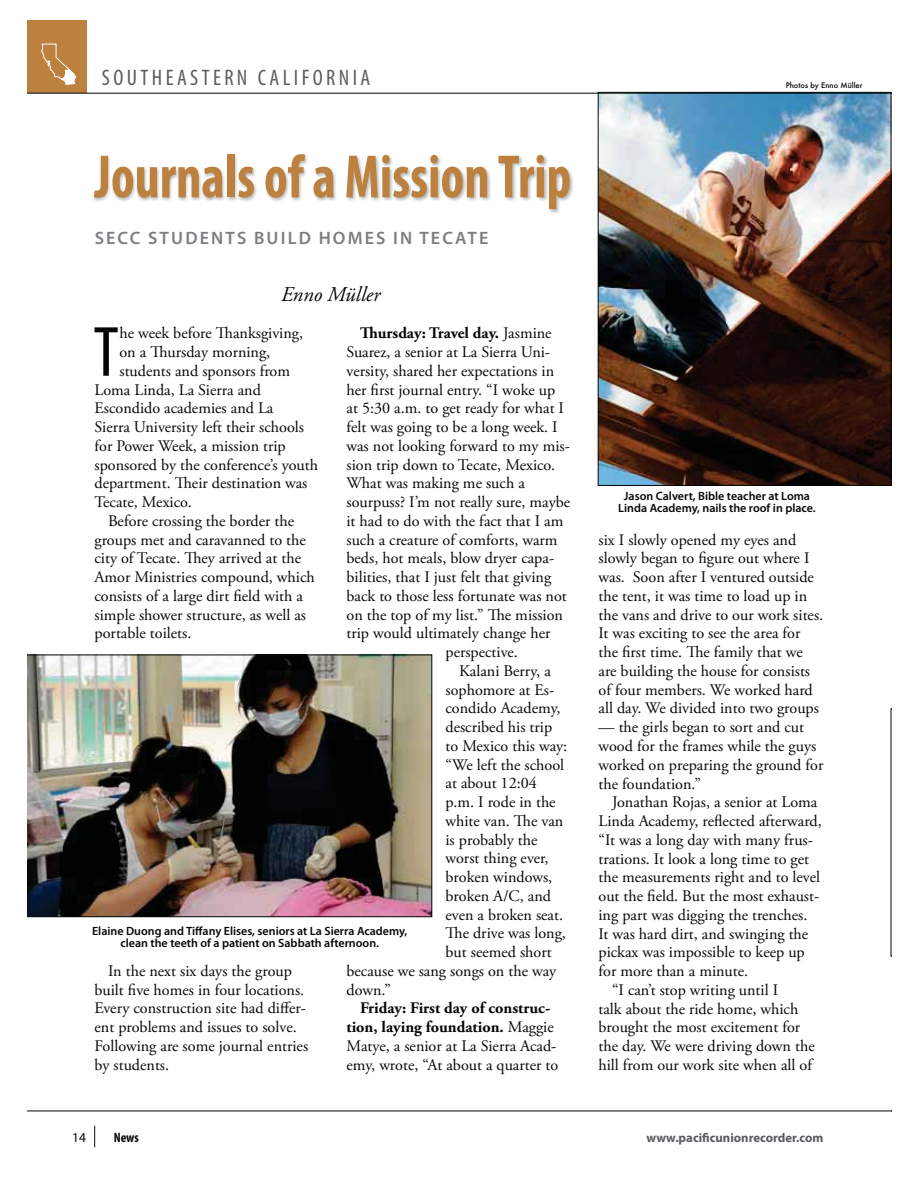
<style>
.page{position:relative;width:918px;height:1188px;background:#fff}
.page>*{position:absolute;margin:0;border:0;box-sizing:border-box;transform-origin:0 0}
.t1{font:condensed 71.7px "Myriad Pro";color:#030806}
.t2{font:700 condensed 61.5px "Myriad Pro";color:#bc803f;scale:.9 1}
.t3{font:condensed 22.5px "Myriad Pro";letter-spacing:.15em;color:#5b5d5f}
.t4{font:italic 21px "Adobe Garamond Pro";color:#030806}
.t5{font:600 18px "Myriad Pro";letter-spacing:.12em;color:#7c7e81}
.t6{font:16.2px/18.8px "Adobe Garamond Pro";color:#030806}
.t7{font:700 16.2px "Adobe Garamond Pro";color:#030806}
.t8{font:700 condensed 13.5px "Myriad Pro";color:#030806}
.t9{font:13.5px "Myriad Pro";color:#030806}
.t10{font:700 12.75px "Myriad Pro";color:#595c5f}
.t11{font:600 12px/12px "Myriad Pro";color:#030806;text-align:center}
.t12{font:500 7.5px "Futura";color:#030806}
.s1{font-weight:400}
</style>
<div class="page">
<div style="left:27px;top:20px;width:59px;height:73px;background:#bc803f"></div>
<svg style="left:41px;top:44px;width:35px;height:41px"></svg>
<img style="left:93px;top:155px;width:480px;height:58px">
<img style="left:27px;top:655px;width:405px;height:262px">
<img style="left:598px;top:92px;width:293px;height:865px">
<hr style="left:27px;top:93px;width:864px;height:1px;background:#030806">
<hr style="left:27px;top:1111px;width:864px;height:1px;background:#030806">
<svg style="left:94px;top:1126px;width:1px;height:21px"></svg>
<p class="t3" style="left:102px;top:69px;width:270px">SOUTHEASTERN CALIFORNIA</p>
<p class="t2" style="left:95px;top:153px;width:531px">Journals of a Mission Trip</p>
<p class="t5" style="left:95px;top:231px;width:395px">SECC STUDENTS BUILD HOMES IN TECATE</p>
<p class="t4" style="left:281px;top:286px;width:101px">Enno Müller</p>
<p class="t1" style="left:93px;top:324px;width:27px">T</p>
<p class="t6" style="left:119px;top:325px;width:185px">he week before Thanksgiving,</p>
<p class="t7" style="left:360px;top:327px;width:193px">Thursday: Travel day. <span class="s1">Jasmine</span></p>
<p class="t6" style="left:347px;top:344px;width:205px">Suarez, a senior at La Sierra Uni-</p>
<p class="t6" style="left:347px;top:363px;width:209px">versity, shared her expectations in</p>
<p class="t6" style="left:347px;top:381px;width:210px">her first journal entry. “I woke up</p>
<p class="t6" style="left:347px;top:400px;width:219px">at 5:30 a.m. to get ready for what I</p>
<p class="t6" style="left:347px;top:419px;width:213px">felt was going to be a long week. I</p>
<p class="t6" style="left:347px;top:438px;width:225px">was not looking forward to my mis-</p>
<p class="t6" style="left:347px;top:456px;width:210px">sion trip down to Tecate, Mexico.</p>
<p class="t6" style="left:347px;top:475px;width:180px">What was making me such a</p>
<p class="t6" style="left:347px;top:494px;width:225px">sourpuss? I’m not really sure, maybe</p>
<p class="t6" style="left:347px;top:513px;width:218px">it had to do with the fact that I am</p>
<p class="t6" style="left:347px;top:531px;width:213px">such a creature of comforts, warm</p>
<p class="t6" style="left:347px;top:550px;width:209px">beds, hot meals, blow dryer capa-</p>
<p class="t6" style="left:347px;top:569px;width:206px">bilities, that I just felt that giving</p>
<p class="t6" style="left:347px;top:588px;width:222px">back to those less fortunate was not</p>
<p class="t6" style="left:347px;top:606px;width:218px">on the top of my list.” The mission</p>
<p class="t6" style="left:347px;top:625px;width:205px">trip would ultimately change her</p>
<p class="t6" style="left:446px;top:644px;width:74px">perspective.</p>
<p class="t6" style="left:459px;top:663px;width:93px">Kalani Berry, a</p>
<p class="t6" style="left:446px;top:681px;width:110px">sophomore at Es-</p>
<p class="t6" style="left:446px;top:700px;width:117px">condido Academy,</p>
<p class="t6" style="left:446px;top:719px;width:108px">described his trip</p>
<p class="t6" style="left:446px;top:738px;width:123px">to Mexico this way:</p>
<p class="t6" style="left:446px;top:756px;width:120px">“We left the school</p>
<p class="t6" style="left:446px;top:775px;width:93px">at about 12:04</p>
<p class="t6" style="left:446px;top:794px;width:112px">p.m. I rode in the</p>
<p class="t6" style="left:446px;top:813px;width:119px">white van. The van</p>
<p class="t6" style="left:446px;top:831px;width:94px">is probably the</p>
<p class="t6" style="left:446px;top:850px;width:105px">worst thing ever,</p>
<p class="t6" style="left:446px;top:869px;width:108px">broken windows,</p>
<p class="t6" style="left:446px;top:888px;width:107px">broken A/C, and</p>
<p class="t6" style="left:446px;top:906px;width:119px">even a broken seat.</p>
<p class="t6" style="left:446px;top:925px;width:122px">The drive was long,</p>
<p class="t6" style="left:446px;top:944px;width:108px">but seemed short</p>
<p class="t6" style="left:347px;top:963px;width:211px">because we sang songs on the way</p>
<p class="t6" style="left:347px;top:981px;width:46px">down.”</p>
<p class="t7" style="left:360px;top:1002px;width:192px">Friday: First day of construc-</p>
<p class="t7" style="left:347px;top:1020px;width:209px">tion, laying foundation. <span class="s1">Maggie</span></p>
<p class="t6" style="left:347px;top:1038px;width:211px">Matye, a senior at La Sierra Acad-</p>
<p class="t6" style="left:347px;top:1056px;width:213px">emy, wrote, “At about a quarter to</p>
<p class="t6" style="left:119px;top:344px;width:152px">on a Thursday morning,</p>
<p class="t6" style="left:119px;top:363px;width:172px">students and sponsors from</p>
<p class="t6" style="left:95px;top:381px;width:168px">Loma Linda, La Sierra and</p>
<p class="t6" style="left:95px;top:400px;width:180px">Escondido academies and La</p>
<p class="t6" style="left:95px;top:419px;width:211px">Sierra University left their schools</p>
<p class="t6" style="left:95px;top:438px;width:193px">for Power Week, a mission trip</p>
<p class="t6" style="left:95px;top:456px;width:225px">sponsored by the conference’s youth</p>
<p class="t6" style="left:95px;top:475px;width:215px">department. Their destination was</p>
<p class="t6" style="left:95px;top:494px;width:99px">Tecate, Mexico.</p>
<p class="t6" style="left:108px;top:513px;width:188px">Before crossing the border the</p>
<p class="t6" style="left:95px;top:531px;width:213px">groups met and caravanned to the</p>
<p class="t6" style="left:95px;top:550px;width:208px">city of Tecate. They arrived at the</p>
<p class="t6" style="left:95px;top:569px;width:222px">Amor Ministries compound, which</p>
<p class="t6" style="left:95px;top:588px;width:210px">consists of a large dirt field with a</p>
<p class="t6" style="left:95px;top:606px;width:213px">simple shower structure, as well as</p>
<p class="t6" style="left:95px;top:625px;width:98px">portable toilets.</p>
<p class="t11" style="left:92px;top:926px;width:317px">Elaine Duong and Tiffany Elises, seniors at La Sierra Academy, clean the teeth of a patient on Sabbath afternoon.</p>
<p class="t6" style="left:95px;top:963px;width:215px;text-indent:13px">In the next six days the group built five homes in four locations.<br>Every construction site had differ&shy;ent problems and issues to solve.<br>Following are some journal entries by students.</p>
<p class="t12" style="left:786px;top:80px;width:78px">Photos by Enno Müller</p>
<p class="t11" style="left:618px;top:491px;width:199px">Jason Calvert, Bible teacher at Loma<br>Linda Academy, nails the roof in place.</p>
<p class="t6" style="left:599px;top:532px;width:226px">six I slowly opened my eyes and slowly began to figure out where I was. Soon after I ventured outside the tent, it was time to load up in the vans and drive to our work sites.<br>It was exciting to see the area for the first time. The family that we are building the house for consists of four members. We worked hard all day. We divided into two groups</p>
<p class="t6" style="left:599px;top:719px;width:207px">— the girls began to sort and cut</p>
<p class="t6" style="left:599px;top:738px;width:219px">wood for the frames while the guys</p>
<p class="t6" style="left:599px;top:757px;width:226px">worked on preparing the ground for</p>
<p class="t6" style="left:599px;top:775px;width:104px">the foundation.”</p>
<p class="t6" style="left:612px;top:794px;width:207px">Jonathan Rojas, a senior at Loma</p>
<p class="t6" style="left:599px;top:813px;width:225px">Linda Academy, reflected afterward,</p>
<p class="t6" style="left:599px;top:832px;width:216px">“It was a long day with many frus-</p>
<p class="t6" style="left:599px;top:850px;width:212px">trations. It look a long time to get</p>
<p class="t6" style="left:599px;top:869px;width:223px">the measurements right and to level</p>
<p class="t6" style="left:599px;top:888px;width:222px">out the field. But the most exhaust-</p>
<p class="t6" style="left:599px;top:907px;width:210px">ing part was digging the trenches.</p>
<p class="t6" style="left:599px;top:925px;width:211px">It was hard dirt, and swinging the</p>
<p class="t6" style="left:599px;top:944px;width:208px">pickax was impossible to keep up</p>
<p class="t6" style="left:599px;top:963px;width:151px">for more than a minute.</p>
<p class="t6" style="left:612px;top:982px;width:168px">“I can’t stop writing until I</p>
<p class="t6" style="left:599px;top:1000px;width:201px">talk about the ride home, which</p>
<p class="t6" style="left:599px;top:1019px;width:203px">brought the most excitement for</p>
<p class="t6" style="left:599px;top:1038px;width:218px">the day. We were driving down the</p>
<p class="t6" style="left:599px;top:1057px;width:215px">hill from our work site when all of</p>
<p class="t9" style="left:72px;top:1132px;width:15px">14</p>
<p class="t8" style="left:114px;top:1132px;width:27px">News</p>
<p class="t10" style="left:646px;top:1133px;width:179px">www.pacificunionrecorder.com</p>
</div>
